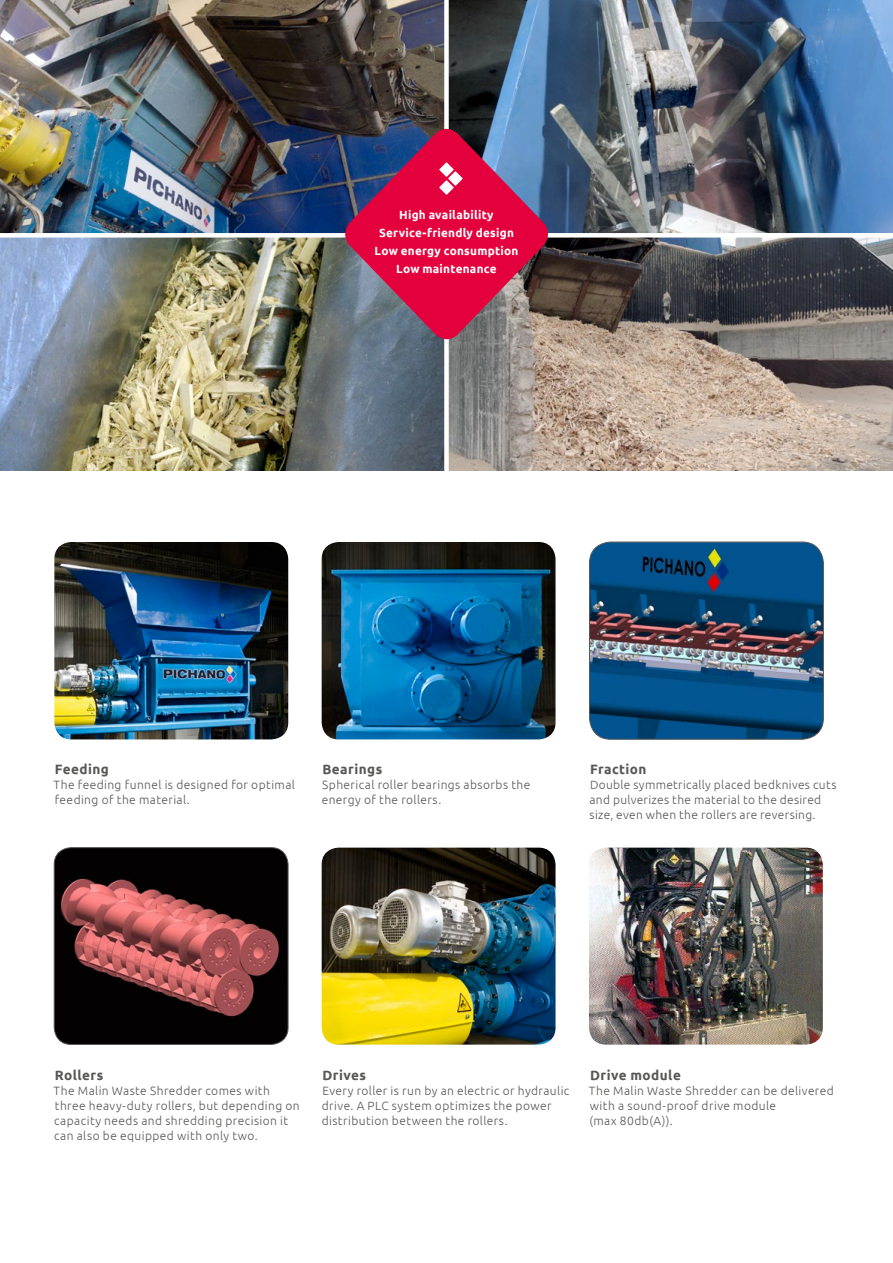
<style>
.page{position:relative;width:893px;height:1263px;background:#fff}
.page>*{position:absolute;margin:0;border:0;box-sizing:border-box;transform-origin:0 0}
.t1{font:700 13.5px "Ubuntu";letter-spacing:.035em;color:#575756}
.t2{font:300 12px/15px "Ubuntu";letter-spacing:.035em;color:#575756}
.t3{font:700 11.7px/18px "Ubuntu";letter-spacing:.02em;color:#fff;text-align:center}
</style>
<div class="page">
<img style="left:0;top:0;width:893px;height:471px">
<div style="left:444px;top:0;width:5px;height:480px;background:#fff"></div>
<div style="left:0;top:233px;width:893px;height:5px;background:#fff"></div>
<img style="left:589px;top:542px;width:234px;height:197px">
<div style="left:589px;top:542px;width:235px;height:197px;border:1px solid #575756;border-radius:21px"></div>
<img style="left:589px;top:848px;width:234px;height:196px">
<img style="left:54px;top:848px;width:234px;height:196px">
<div style="left:54px;top:847px;width:234px;height:197px;border:1px solid #575756;border-radius:17px"></div>
<img style="left:339px;top:122px;width:215px;height:224px">
<svg style="left:439px;top:162px;width:24px;height:33px"></svg>
<img style="left:54px;top:542px;width:234px;height:197px">
<img style="left:322px;top:542px;width:233px;height:197px">
<img style="left:322px;top:848px;width:233px;height:196px">
<p class="t3" style="left:375px;top:206px;width:145px">High availability<br>Service-friendly design<br>Low energy consumption<br>Low maintenance</p>
<p class="t1" style="left:55px;top:761px;width:56px">Feeding</p>
<p class="t2" style="left:54px;top:777px;width:243px">The feeding funnel is designed for optimal feeding of the material.</p>
<p class="t1" style="left:322px;top:761px;width:61px">Bearings</p>
<p class="t2" style="left:322px;top:777px;width:210px">Spherical roller bearings absorbs the energy of the rollers.</p>
<p class="t1" style="left:590px;top:761px;width:58px">Fraction</p>
<p class="t2" style="left:589px;top:777px;width:248px">Double symmetrically placed bedknives cuts and pulverizes the material to the desired size, even when the rollers are reversing.</p>
<p class="t1" style="left:55px;top:1067px;width:50px">Rollers</p>
<p class="t2" style="left:54px;top:1083px;width:248px">The Malin Waste Shredder comes with three heavy-duty rollers, but depending on capacity needs and shredding precision it can also be equipped with only two.</p>
<p class="t1" style="left:322px;top:1067px;width:45px">Drives</p>
<p class="t2" style="left:322px;top:1083px;width:249px">Every roller is run by an electric or hydraulic drive. A PLC system optimizes the power distribution between the rollers.</p>
<p class="t1" style="left:590px;top:1067px;width:92px">Drive module</p>
<p class="t2" style="left:589px;top:1083px;width:246px">The Malin Waste Shredder can be delivered with a sound-proof drive module<br>(max 80db(A)).</p>
</div>
